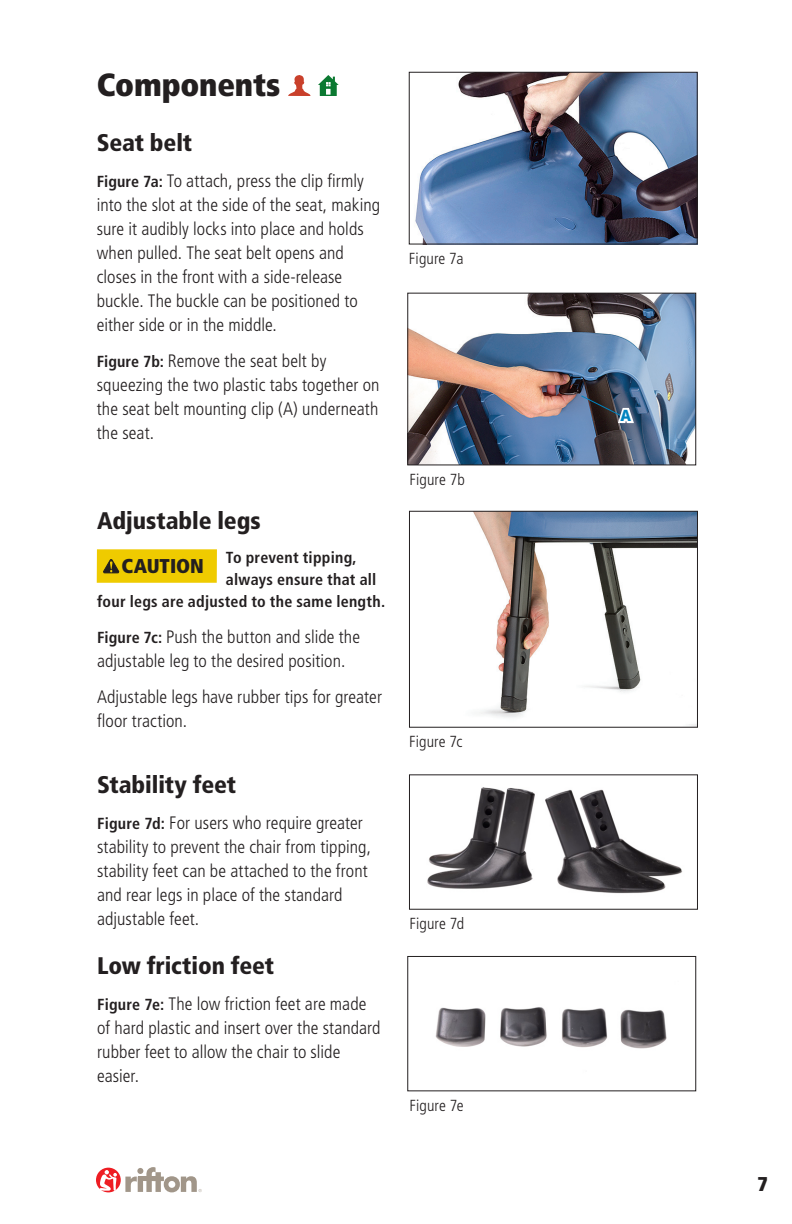
<style>
.page{position:relative;width:792px;height:1224px;background:#fff}
.page>*{position:absolute;margin:0;border:0;box-sizing:border-box;transform-origin:0 0}
.heading{font:900 condensed 32px "Frutiger LT Std";letter-spacing:-.005em;color:#231f20}
.subhead{font:900 condensed 24px "Frutiger LT Std";letter-spacing:-.005em;color:#231f20}
.t1{font:900 condensed 20px "Frutiger LT Std";letter-spacing:-.005em;color:#231f20}
.instructions{font:300 condensed 18px/24px "Frutiger LT Std";letter-spacing:.005em;color:#231f20}
.Safety_Message_text{font:700 condensed 16px "Frutiger LT Std";letter-spacing:.015em;color:#231f20}
.Label___Figure_name{font:300 condensed 16px "Frutiger LT Std";letter-spacing:.01em;color:#231f20}
.s1{font-weight:700;font-size:16px}
</style>
<div class="page">
<div style="left:96px;top:1168px;width:25px;height:24px;background:#ee1d23;border-radius:50%"></div>
<svg style="left:125px;top:1167px;width:77px;height:25px"></svg>
<svg style="left:100px;top:1170px;width:17px;height:21px"></svg>
<img style="left:474px;top:513px;width:222px;height:212px">
<div style="left:409px;top:511px;width:289px;height:216px;border:1px solid #231f20"></div>
<img style="left:427px;top:787px;width:256px;height:107px">
<div style="left:409px;top:775px;width:289px;height:134px;border:1px solid #231f20"></div>
<img style="left:435px;top:1007px;width:232px;height:42px">
<div style="left:408px;top:956px;width:288px;height:135px;border:1px solid #231f20"></div>
<img style="left:415px;top:74px;width:280px;height:168px">
<div style="left:409px;top:72px;width:288px;height:172px;border:1px solid #231f20"></div>
<img style="left:410px;top:295px;width:284px;height:168px">
<div style="left:408px;top:293px;width:288px;height:172px;border:1px solid #231f20"></div>
<svg style="left:288px;top:75px;width:23px;height:21px"></svg>
<svg style="left:318px;top:75px;width:21px;height:21px"></svg>
<div style="left:97px;top:549px;width:120px;height:34px;background:#efcb00"></div>
<svg style="left:103px;top:559px;width:17px;height:15px"></svg>
<svg style="left:580px;top:395px;width:51px;height:26px"></svg>
<p class="heading" style="left:97px;top:65px;width:185px">Components</p>
<p class="subhead" style="left:97px;top:128px;width:97px">Seat belt</p>
<p class="instructions" style="left:97px;top:169px;width:285px"><span class="s1">Figure 7a:</span> To attach, press the clip firmly into the slot at the side of the seat, making sure it audibly locks into place and holds when pulled. The seat belt opens and closes in the front with a side-release buckle. The buckle can be positioned to either side or in the middle.</p>
<p class="instructions" style="left:97px;top:349px;width:284px"><span class="s1">Figure 7b:</span> Remove the seat belt by squeezing the two plastic tabs together on the seat belt mounting clip (A) underneath the seat.</p>
<p class="subhead" style="left:97px;top:506px;width:165px">Adjustable legs</p>
<p class="Safety_Message_text" style="left:226px;top:548px;width:132px">To prevent tipping,</p>
<p class="Safety_Message_text" style="left:226px;top:570px;width:152px">always ensure that all</p>
<p class="Safety_Message_text" style="left:97px;top:592px;width:290px">four legs are adjusted to the same length.</p>
<p class="instructions" style="left:97px;top:625px;width:264px"><span class="s1">Figure 7c:</span> Push the button and slide the adjustable leg to the desired position.</p>
<p class="instructions" style="left:97px;top:685px;width:286px">Adjustable legs have rubber tips for greater floor traction.</p>
<p class="t1" style="left:121px;top:554px;width:84px">CAUTION</p>
<p class="subhead" style="left:97px;top:770px;width:141px">Stability feet</p>
<p class="instructions" style="left:97px;top:811px;width:275px"><span class="s1">Figure 7d:</span> For users who require greater stability to prevent the chair from tipping, stability feet can be attached to the front and rear legs in place of the standard adjustable feet.</p>
<p class="subhead" style="left:97px;top:951px;width:179px">Low friction feet</p>
<p class="instructions" style="left:97px;top:992px;width:285px"><span class="s1">Figure 7e:</span> The low friction feet are made of hard plastic and insert over the standard rubber feet to allow the chair to slide easier.</p>
<p class="Label___Figure_name" style="left:409px;top:250px;width:56px">Figure 7a</p>
<p class="Label___Figure_name" style="left:409px;top:471px;width:57px">Figure 7b</p>
<p class="Label___Figure_name" style="left:409px;top:733px;width:55px">Figure 7c</p>
<p class="Label___Figure_name" style="left:409px;top:915px;width:56px">Figure 7d</p>
<p class="Label___Figure_name" style="left:409px;top:1097px;width:56px">Figure 7e</p>
<p class="t1" style="left:758px;top:1172px;width:12px">7</p>
</div>
